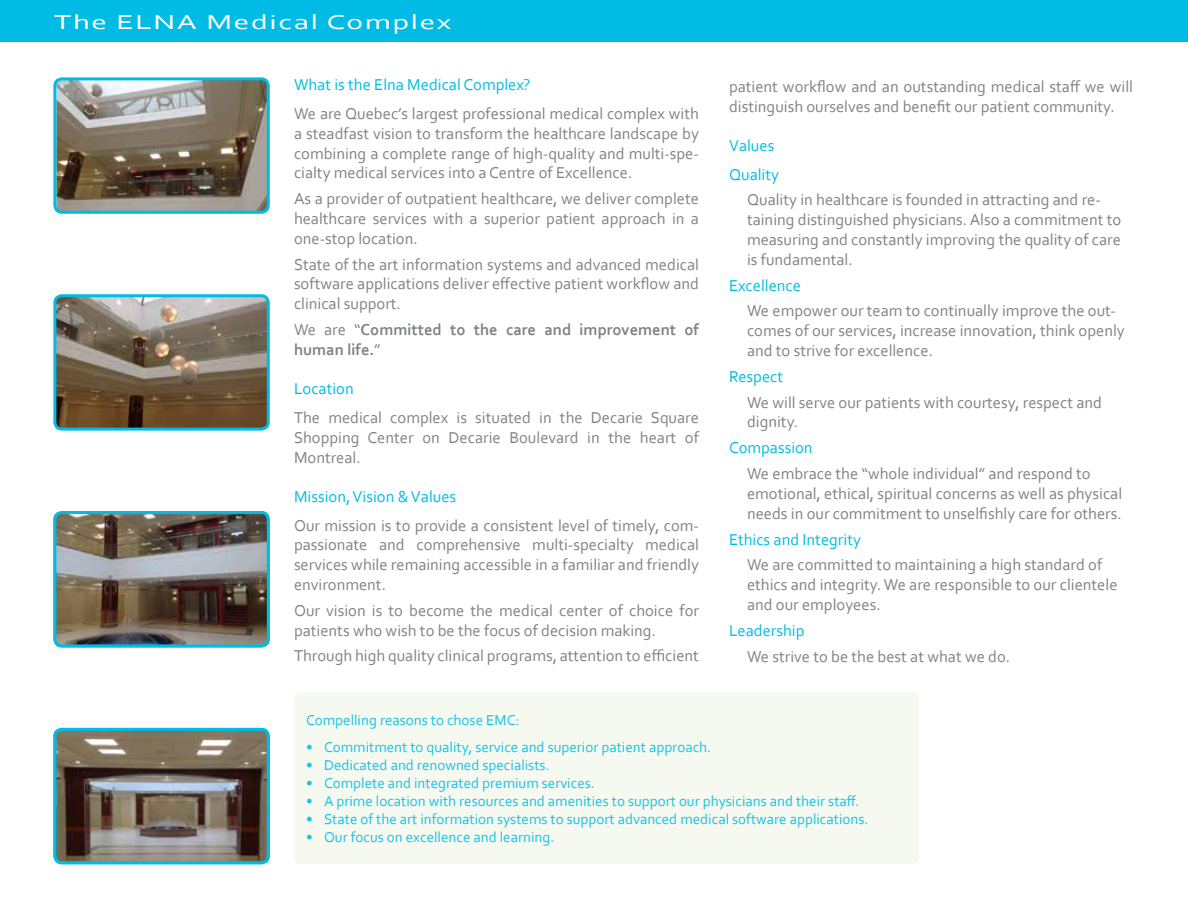
<style>
.page{position:relative;width:1188px;height:918px;background:#fff}
.page>*{position:absolute;margin:0;border:0;box-sizing:border-box;transform-origin:0 0}
.t1{font:21px "Corbel";letter-spacing:.05em;color:#fff;scale:1.5 1}
.t2{font:16.5px/19.8px "Corbel";color:#808285}
.t3{font:16.5px/28.8px "Corbel";color:#00bce4}
.t4{font:700 16.5px/19.8px "Corbel";color:#808285}
.t5{font:15px "Corbel";color:#00bce4}
.s1{font-weight:400}
</style>
<div class="page">
<div style="left:0;top:0;width:1188px;height:42px;background:#00bce4"></div>
<img style="left:57px;top:732px;width:209px;height:128px">
<div style="left:53px;top:728px;width:217px;height:136px;border:3px solid #00bce4;border-radius:7px"></div>
<img style="left:55px;top:515px;width:213px;height:131px">
<div style="left:53px;top:511px;width:217px;height:136px;border:3px solid #00bce4;border-radius:7px"></div>
<img style="left:57px;top:81px;width:209px;height:129px">
<div style="left:53px;top:77px;width:217px;height:137px;border:3px solid #00bce4;border-radius:7px"></div>
<img style="left:57px;top:298px;width:209px;height:129px">
<div style="left:53px;top:294px;width:217px;height:137px;border:3px solid #00bce4;border-radius:7px"></div>
<div style="left:294px;top:692px;width:625px;height:172px;background:#f4f9ee;border-radius:6px"></div>
<p class="t1" style="left:54px;top:9px;width:266px">The ELNA Medical Complex</p>
<p class="t3" style="left:294px;top:70px;width:238px">What is the Elna Medical Complex?</p>
<p class="t2" style="left:294px;top:103px;width:407px;text-align:justify">We are Quebec’s largest professional medical complex with a steadfast vision to transform the healthcare landscape by combining a complete range of high-quality and multi-spe&shy;cialty medical services into a Centre of Excellence.</p>
<p class="t2" style="left:294px;top:188px;width:407px;text-align:justify">As a provider of outpatient healthcare, we deliver complete healthcare services with a superior patient approach in a one-stop location.</p>
<p class="t2" style="left:294px;top:254px;width:407px;text-align:justify">State of the art information systems and advanced medical software applications deliver effective patient workflow and clinical support.</p>
<p class="t4" style="left:294px;top:319px;width:406px"><span class="s1">We are “</span>Committed to the care and improvement of human life.<span class="s1">”</span></p>
<p class="t3" style="left:294px;top:374px;width:61px">Location</p>
<p class="t2" style="left:294px;top:407px;width:407px;text-align:justify">The medical complex is situated in the Decarie Square Shopping Center on Decarie Boulevard in the heart of Montreal.</p>
<p class="t3" style="left:294px;top:482px;width:164px">Mission, Vision &amp; Values</p>
<p class="t2" style="left:294px;top:515px;width:407px;text-align:justify">Our mission is to provide a consistent level of timely, com&shy;passionate and comprehensive multi-specialty medical services while remaining accessible in a familiar and friendly environment.</p>
<p class="t2" style="left:294px;top:600px;width:406px">Our vision is to become the medical center of choice for patients who wish to be the focus of decision making.</p>
<p class="t2" style="left:294px;top:646px;width:406px">Through high quality clinical programs, attention to efficient</p>
<p class="t2" style="left:729px;top:76px;width:406px">patient workflow and an outstanding medical staff we will distinguish ourselves and benefit our patient community.</p>
<p class="t3" style="left:729px;top:131px;width:52px">Values<br>Quality</p>
<p class="t2" style="left:747px;top:190px;width:376px">Quality in healthcare is founded in attracting and re&shy;taining distinguished physicians. Also a commitment to measuring and constantly improving the quality of care is fundamental.</p>
<p class="t3" style="left:729px;top:270px;width:74px">Excellence</p>
<p class="t2" style="left:747px;top:301px;width:379px">We empower our team to continually improve the out&shy;comes of our services, increase innovation, think openly and to strive for excellence.</p>
<p class="t3" style="left:729px;top:362px;width:56px">Respect</p>
<p class="t2" style="left:747px;top:392px;width:357px">We will serve our patients with courtesy, respect and dignity.</p>
<p class="t3" style="left:729px;top:433px;width:85px">Compassion</p>
<p class="t2" style="left:747px;top:463px;width:377px">We embrace the “whole individual” and respond to emotional, ethical, spiritual concerns as well as physical needs in our commitment to unselfishly care for others.</p>
<p class="t3" style="left:729px;top:524px;width:133px">Ethics and Integrity</p>
<p class="t2" style="left:747px;top:555px;width:372px">We are committed to maintaining a high standard of ethics and integrity. We are responsible to our clientele and our employees.</p>
<p class="t3" style="left:729px;top:615px;width:77px">Leadership</p>
<p class="t2" style="left:747px;top:646px;width:265px">We strive to be the best at what we do.</p>
<p class="t5" style="left:306px;top:711px;width:215px">Compelling reasons to chose EMC:</p>
<p class="t5" style="left:306px;top:738px;width:407px">• Commitment to quality, service and superior patient approach.</p>
<p class="t5" style="left:306px;top:756px;width:245px">• Dedicated and renowned specialists.</p>
<p class="t5" style="left:306px;top:774px;width:290px">• Complete and integrated premium services.</p>
<p class="t5" style="left:306px;top:792px;width:555px">• A prime location with resources and amenities to support our physicians and their staff.</p>
<p class="t5" style="left:306px;top:810px;width:564px">• State of the art information systems to support advanced medical software applications.</p>
<p class="t5" style="left:306px;top:828px;width:250px">• Our focus on excellence and learning.</p>
</div>
